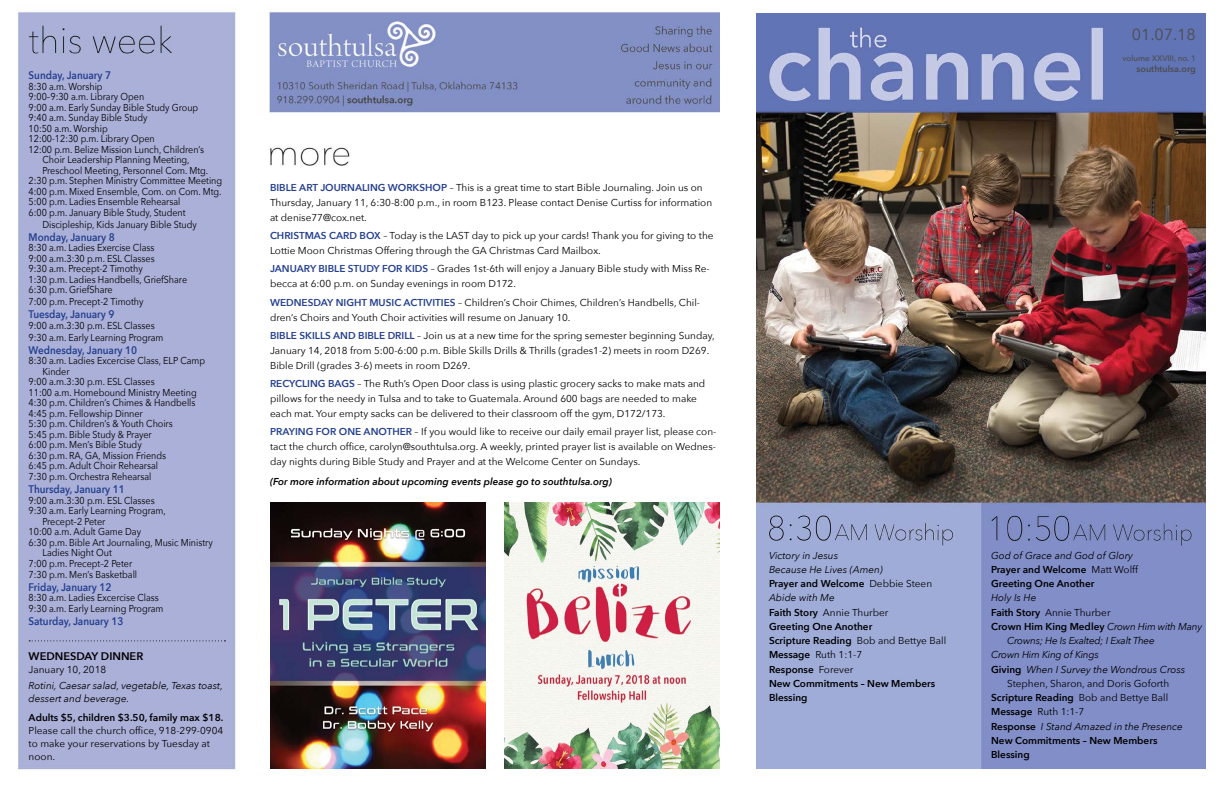
<style>
.page{position:relative;width:1224px;height:792px;background:#fff}
.page>*{position:absolute;margin:0;border:0;box-sizing:border-box;transform-origin:0 0}
.t1{font:16px "Avenir Next";color:#4d4d4f}
.t2{font:600 11px "Avenir Next";color:#25408f;scale:.9 1}
.t3{font:600 11px "Avenir Next";color:#000}
.t4{font:10px/15px "Avenir Next";color:#000}
.t5{font:10px/10.5px "Avenir Next";color:#000;scale:.9 1}
.t6{font:600 10px/14.3px "Avenir Next";color:#000}
.t7{font:italic 10px/13px "Avenir Next";color:#000}
.t8{font:italic 600 10px "Avenir Next";color:#000}
.t9{font:italic 10px "Avenir Next";letter-spacing:-.02em;color:#000}
.t10{font:600 9px "Avenir Next";color:#4d4d4f}
.t11{font:500 8px "Avenir Next";color:#4d4d4f}
.s1{font-weight:600;color:#25408f}
.s2{font-weight:400;font-style:italic}
.s3{font-weight:400}
.s4{font-weight:600}
.s5{font-weight:600;font-style:normal}
</style>
<div class="page">
<img style="left:756px;top:13px;width:450px;height:756px">
<img style="left:16px;top:9px;width:704px;height:761px">
<svg style="left:29px;top:640px;width:196px;height:1px"></svg>
<img style="left:504px;top:502px;width:216px;height:267px">
<img style="left:270px;top:502px;width:216px;height:267px">
<p class="t2" style="left:29px;top:66px;width:93px">Sunday, January 7</p>
<p class="t5" style="left:29px;top:81px;width:84px">8:30 a.m. Worship</p>
<p class="t5" style="left:29px;top:91px;width:130px">9:00–9:30 a.m. Library Open</p>
<p class="t5" style="left:29px;top:102px;width:190px">9:00 a.m. Early Sunday Bible Study Group</p>
<p class="t5" style="left:29px;top:112px;width:134px">9:40 a.m. Sunday Bible Study</p>
<p class="t5" style="left:29px;top:123px;width:90px">10:50 a.m. Worship</p>
<p class="t5" style="left:29px;top:133px;width:142px">12:00-12:30 p.m. Library Open</p>
<p class="t5" style="left:29px;top:144px;width:196px">12:00 p.m. Belize Mission Lunch, Children’s</p>
<p class="t5" style="left:43px;top:154px;width:165px">Choir Leadership Planning Meeting,</p>
<p class="t5" style="left:43px;top:165px;width:186px">Preschool Meeting, Personnel Com. Mtg.</p>
<p class="t5" style="left:29px;top:175px;width:217px">2:30 p.m. Stephen Ministry Committee Meeting</p>
<p class="t5" style="left:29px;top:186px;width:216px">4:00 p.m. Mixed Ensemble, Com. on Com. Mtg.</p>
<p class="t5" style="left:29px;top:196px;width:170px">5:00 p.m. Ladies Ensemble Rehearsal</p>
<p class="t5" style="left:29px;top:207px;width:176px">6:00 p.m. January Bible Study, Student</p>
<p class="t5" style="left:43px;top:219px;width:173px">Discipleship, Kids January Bible Study</p>
<p class="t2" style="left:29px;top:227px;width:97px">Monday, January 8</p>
<p class="t5" style="left:29px;top:242px;width:178px">8:30 a.m. Ladies Exercise Class<br>9:00 a.m.3:30 p.m. ESL Classes<br>9:30 a.m. Precept-2 Timothy<br>1:30 p.m. Ladies Handbells, GriefShare<br>6:30 p.m. GriefShare</p>
<p class="t5" style="left:29px;top:296px;width:129px">7:00 p.m. Precept-2 Timothy</p>
<p class="t2" style="left:29px;top:305px;width:97px">Tuesday, January 9</p>
<p class="t5" style="left:29px;top:319px;width:151px;line-height:12px">9:00 a.m.3:30 p.m. ESL Classes<br>9:30 a.m. Early Learning Program</p>
<p class="t2" style="left:29px;top:340px;width:122px">Wednesday, January 10</p>
<p class="t5" style="left:29px;top:355px;width:198px">8:30 a.m. Ladies Excercise Class, ELP Camp</p>
<p class="t5" style="left:43px;top:366px;width:32px">Kinder</p>
<p class="t5" style="left:29px;top:376px;width:142px">9:00 a.m.3:30 p.m. ESL Classes</p>
<p class="t5" style="left:29px;top:387px;width:188px">11:00 a.m. Homebound Ministry Meeting</p>
<p class="t5" style="left:29px;top:397px;width:187px">4:30 p.m. Children’s Chimes &amp; Handbells</p>
<p class="t5" style="left:29px;top:408px;width:128px">4:45 p.m. Fellowship Dinner</p>
<p class="t5" style="left:29px;top:418px;width:162px">5:30 p.m. Children’s &amp; Youth Choirs</p>
<p class="t5" style="left:29px;top:429px;width:138px">5:45 p.m. Bible Study &amp; Prayer</p>
<p class="t5" style="left:29px;top:439px;width:127px">6:00 p.m. Men’s Bible Study</p>
<p class="t5" style="left:29px;top:450px;width:154px">6:30 p.m. RA, GA, Mission Friends</p>
<p class="t5" style="left:29px;top:460px;width:146px">6:45 p.m. Adult Choir Rehearsal</p>
<p class="t5" style="left:29px;top:471px;width:138px">7:30 p.m. Orchestra Rehearsal</p>
<p class="t2" style="left:29px;top:480px;width:108px">Thursday, January 11</p>
<p class="t5" style="left:29px;top:495px;width:142px">9:00 a.m.3:30 p.m. ESL Classes</p>
<p class="t5" style="left:29px;top:505px;width:154px">9:30 a.m. Early Learning Program,</p>
<p class="t5" style="left:43px;top:516px;width:72px">Precept–2 Peter</p>
<p class="t5" style="left:29px;top:526px;width:126px">10:00 a.m. Adult Game Day</p>
<p class="t5" style="left:29px;top:537px;width:206px">6:30 p.m. Bible Art Journaling, Music Ministry</p>
<p class="t5" style="left:43px;top:547px;width:79px">Ladies Night Out</p>
<p class="t5" style="left:29px;top:558px;width:117px">7:00 p.m. Precept–2 Peter</p>
<p class="t5" style="left:29px;top:569px;width:122px">7:30 p.m. Men’s Basketball</p>
<p class="t2" style="left:29px;top:577px;width:93px">Friday, January 12</p>
<p class="t5" style="left:29px;top:592px;width:151px;line-height:11px">8:30 a.m. Ladies Excercise Class<br>9:30 a.m. Early Learning Program</p>
<p class="t2" style="left:29px;top:612px;width:107px">Saturday, January 13</p>
<p class="t3" style="left:29px;top:647px;width:116px">WEDNESDAY DINNER</p>
<p class="t4" style="left:29px;top:661px;width:79px">January 10, 2018</p>
<p class="t7" style="left:29px;top:678px;width:196px">Rotini, Caesar salad, vegetable, Texas toast, dessert and beverage.</p>
<p class="t6" style="left:29px;top:710px;width:196px">Adults $5, children $3.50, family max $18.</p>
<p class="t4" style="left:29px;top:723px;width:196px;line-height:13px">Please call the church office, 918-299-0904 to make your reservations by Tuesday at noon.</p>
<p class="t4" style="left:270px;top:180px;width:444px"><span class="s1">BIBLE ART JOURNALING WORKSHOP</span> – This is a great time to start Bible Journaling. Join us on<br>Thursday, January 11, 6:30-8:00 p.m., in room B123. Please contact Denise Curtiss for information at denise77@cox.net.</p>
<p class="t4" style="left:270px;top:228px;width:445px"><span class="s1">CHRISTMAS CARD BOX</span> – Today is the LAST day to pick up your cards! Thank you for giving to the<br>Lottie Moon Christmas Offering through the GA Christmas Card Mailbox.</p>
<p class="t4" style="left:270px;top:261px;width:441px"><span class="s1">JANUARY BIBLE STUDY FOR KIDS</span> – Grades 1st-6th will enjoy a January Bible study with Miss Re&shy;becca at 6:00 p.m. on Sunday evenings in room D172.</p>
<p class="t4" style="left:270px;top:294px;width:432px"><span class="s1">WEDNESDAY NIGHT MUSIC ACTIVITIES</span> – Children’s Choir Chimes, Children’s Handbells, Chil&shy;dren’s Choirs and Youth Choir activities will resume on January 10.</p>
<p class="t4" style="left:270px;top:327px;width:446px"><span class="s1">BIBLE SKILLS AND BIBLE DRILL</span> – Join us at a new time for the spring semester beginning Sunday,<br>January 14, 2018 from 5:00-6:00 p.m. Bible Skills Drills &amp; Thrills (grades1-2) meets in room D269.<br>Bible Drill (grades 3-6) meets in room D269.</p>
<p class="t4" style="left:270px;top:375px;width:437px"><span class="s1">RECYCLING BAGS</span> – The Ruth’s Open Door class is using plastic grocery sacks to make mats and pillows for the needy in Tulsa and to take to Guatemala. Around 600 bags are needed to make each mat. Your empty sacks can be delivered to their classroom off the gym, D172/173.</p>
<p class="t4" style="left:270px;top:423px;width:448px;text-align:justify"><span class="s1">PRAYING FOR ONE ANOTHER</span> – If you would like to receive our daily email prayer list, please con&shy;tact the church office, carolyn@southtulsa.org. A weekly, printed prayer list is available on Wednes&shy;day nights during Bible Study and Prayer and at the Welcome Center on Sundays.</p>
<p class="t8" style="left:270px;top:473px;width:343px">(For more information about upcoming events please go to southtulsa.org)</p>
<h1 class="t1" style="left:1132px;top:21px;width:65px">01.07.18</h1>
<p class="t11" style="left:1122px;top:52px;width:75px">volume XXVIII, no. 1</p>
<p class="t10" style="left:1137px;top:61px;width:61px">southtulsa.org</p>
<p class="t6" style="left:769px;top:548px;width:179px"><span class="s2">Victory in Jesus<br>Because He Lives (Amen)<br></span>Prayer and Welcome <span class="s3">Debbie Steen<br></span><span class="s2">Abide with Me<br></span>Faith Story <span class="s3">Annie Thurber<br></span>Greeting One Another<br>Scripture Reading <span class="s3">Bob and Bettye Ball<br></span>Message <span class="s3">Ruth 1:1-7<br></span>Response <span class="s3">Forever<br></span>New Commitments – New Members<br>Blessing</p>
<p class="t6" style="left:991px;top:548px;width:148px"><span class="s2">God of Grace and God of Glory<br></span>Prayer and Welcome <span class="s3">Matt Wolff<br></span>Greeting One Another</p>
<p class="t7" style="left:991px;top:591px;width:47px">Holy Is He</p>
<p class="t4" style="left:991px;top:604px;width:121px"><span class="s4">Faith Story</span> Annie Thurber</p>
<p class="t6" style="left:991px;top:619px;width:213px">Crown Him King Medley <span class="s2">Crown Him with Many</span></p>
<p class="t9" style="left:1007px;top:632px;width:149px">Crowns; He Is Exalted; I Exalt Thee</p>
<p class="t9" style="left:991px;top:646px;width:109px">Crown Him King of Kings</p>
<p class="t7" style="left:991px;top:662px;width:196px"><span class="s5">Giving</span> When I Survey the Wondrous Cross</p>
<p class="t4" style="left:1007px;top:675px;width:164px">Stephen, Sharon, and Doris Goforth</p>
<p class="t6" style="left:991px;top:690px;width:179px">Scripture Reading <span class="s3">Bob and Bettye Ball</span></p>
<p class="t4" style="left:991px;top:704px;width:95px"><span class="s4">Message</span> Ruth 1:1-7</p>
<p class="t7" style="left:991px;top:719px;width:193px"><span class="s5">Response</span> I Stand Amazed in the Presence</p>
<p class="t6" style="left:991px;top:733px;width:168px">New Commitments – New Members</p>
<p class="t6" style="left:991px;top:747px;width:40px">Blessing</p>
</div>
